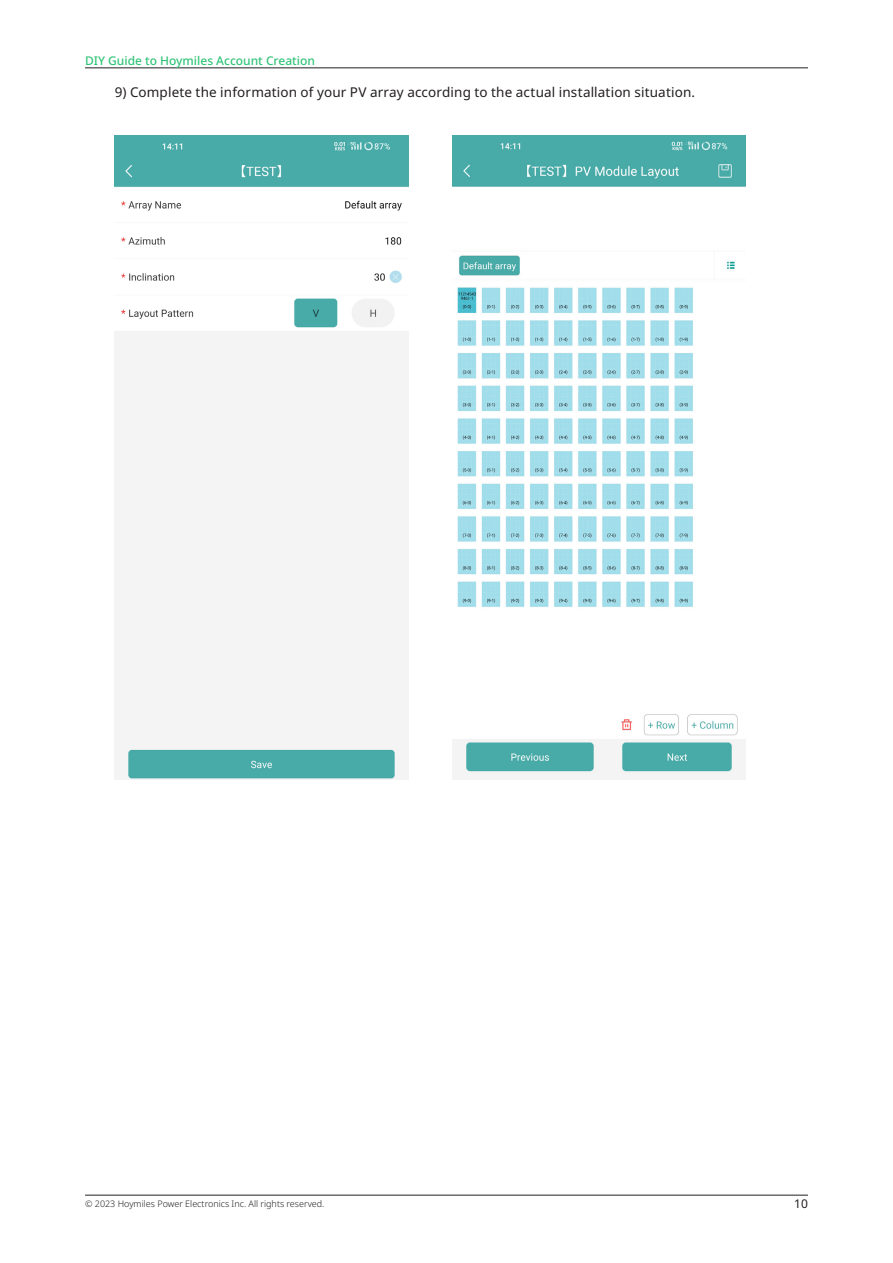
<style>
.page{position:relative;width:893px;height:1263px;background:#fff}
.page>*{position:absolute;margin:0;border:0;box-sizing:border-box;transform-origin:0 0}
.Body{font:13.5px "Noto Sans";letter-spacing:.01em;color:#231f20}
.t1{font:500 12px "Noto Sans";color:#31c477}
.t2{font:12px "Noto Sans";color:#231f20}
.t3{font:300 9px "Noto Sans";color:#231f20}
</style>
<div class="page">
<hr style="left:85px;top:68px;width:723px;height:1px;background:#231f20">
<hr style="left:85px;top:1195px;width:723px;height:1px;background:#231f20">
<img style="left:115px;top:136px;width:293px;height:643px">
<img style="left:452px;top:136px;width:293px;height:643px">
<p class="t1" style="left:85px;top:52px;width:231px">DIY Guide to Hoymiles Account Creation</p>
<p class="Body" style="left:115px;top:82px;width:582px">9) Complete the information of your PV array according to the actual installation situation.</p>
<p class="t3" style="left:85px;top:1197px;width:241px">© 2023 Hoymiles Power Electronics Inc. All rights reserved.</p>
<p class="t2" style="left:794px;top:1195px;width:15px">10</p>
</div>
